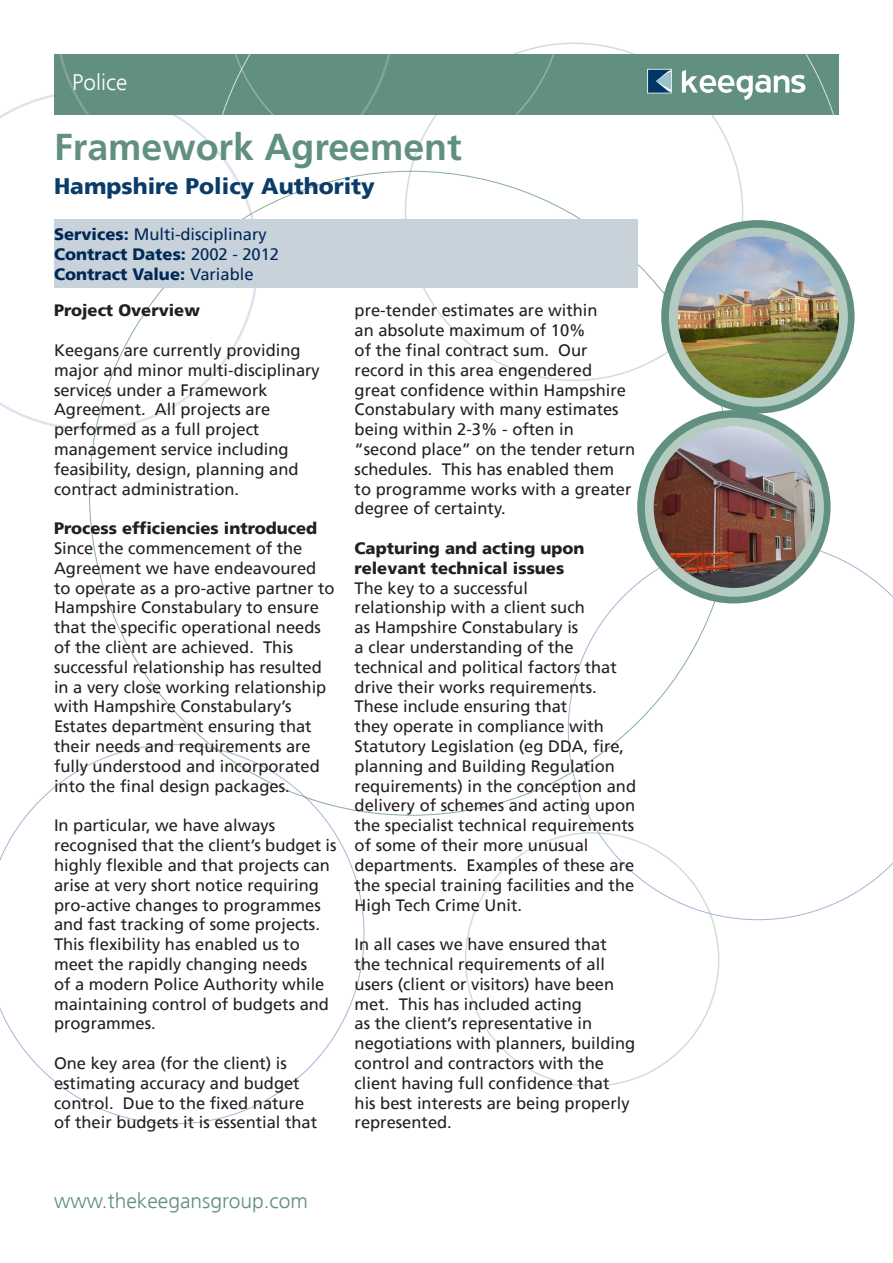
<style>
.page{position:relative;width:893px;height:1263px;background:#fff}
.page>*{position:absolute;margin:0;border:0;box-sizing:border-box;transform-origin:0 0}
.t1{font:700 37.5px "Frutiger";color:#619080}
.t2{font:900 22.5px "Frutiger";color:#093c69}
.t3{font:300 22.5px "Frutiger";color:#fff}
.t4{font:300 21px "Frutiger";color:#619080}
.t5{font:16.5px/19.8px "Frutiger";color:#231f20}
.t6{font:900 16.5px/19.8px "Frutiger";color:#231f20}
.t7{font:900 16.5px "Frutiger";color:#002756}
.t8{font:16.5px "Frutiger";color:#002756}
.s1{font-weight:900}
.s2{font-weight:400}
</style>
<div class="page">
<svg style="left:0;top:94px;width:259px;height:336px"></svg>
<svg style="left:568px;top:540px;width:325px;height:380px"></svg>
<div style="left:55px;top:54px;width:784px;height:61px;background:#619080"></div>
<svg style="left:0;top:744px;width:364px;height:380px"></svg>
<div style="left:54px;top:219px;width:583px;height:69px;background:#c7d2db"></div>
<div style="left:661px;top:220px;width:194px;height:193px;border:10px solid #619080;border-radius:50%"></div>
<div style="left:637px;top:410px;width:194px;height:193px;border:10px solid #619080;border-radius:50%"></div>
<img style="left:673px;top:234px;width:170px;height:167px">
<div style="left:669px;top:228px;width:179px;height:179px;border:9px solid #b4cbc2;border-radius:50%"></div>
<img style="left:649px;top:427px;width:170px;height:163px">
<div style="left:645px;top:418px;width:179px;height:179px;border:9px solid #b4cbc2;border-radius:50%"></div>
<p class="t3" style="left:72px;top:69px;width:56px">Police</p>
<p class="t1" style="left:54px;top:125px;width:409px">Framework Agreement</p>
<p class="t2" style="left:54px;top:172px;width:322px">Hampshire Policy Authority</p>
<p class="t8" style="left:54px;top:225px;width:214px"><span class="s1">Services:</span> Multi-disciplinary</p>
<p class="t7" style="left:54px;top:244px;width:227px">Contract Dates: <span class="s2">2002 - 2012</span></p>
<p class="t7" style="left:54px;top:264px;width:201px">Contract Value: <span class="s2">Variable</span></p>
<p class="t6" style="left:54px;top:301px;width:147px">Project Overview</p>
<p class="t5" style="left:54px;top:340px;width:267px">Keegans are currently providing major and minor multi-disciplinary services under a Framework<br>Agreement. All projects are performed as a full project management service including feasibility, design, planning and contract administration.</p>
<p class="t6" style="left:54px;top:518px;width:265px">Process efficiencies introduced</p>
<p class="t5" style="left:54px;top:538px;width:282px">Since the commencement of the Agreement we have endeavoured to operate as a pro-active partner to Hampshire Constabulary to ensure that the specific operational needs of the client are achieved. This successful relationship has resulted in a very close working relationship with Hampshire Constabulary’s Estates department ensuring that their needs and requirements are fully understood and incorporated into the final design packages.</p>
<p class="t5" style="left:54px;top:816px;width:284px">In particular, we have always recognised that the client’s budget is highly flexible and that projects can arise at very short notice requiring pro-active changes to programmes and fast tracking of some projects.<br>This flexibility has enabled us to meet the rapidly changing needs<br>of a modern Police Authority while maintaining control of budgets and programmes.</p>
<p class="t5" style="left:54px;top:1053px;width:265px">One key area (for the client) is estimating accuracy and budget control. Due to the fixed nature of their budgets it is essential that</p>
<p class="t5" style="left:355px;top:301px;width:282px">pre-tender estimates are within<br>an absolute maximum of 10%<br>of the final contract sum. Our record in this area engendered great confidence within Hampshire<br>Constabulary with many estimates being within 2-3% - often in “second place” on the tender return schedules. This has enabled them<br>to programme works with a greater degree of certainty.</p>
<p class="t6" style="left:355px;top:538px;width:231px">Capturing and acting upon relevant technical issues</p>
<p class="t5" style="left:355px;top:578px;width:283px">The key to a successful<br>relationship with a client such<br>as Hampshire Constabulary is<br>a clear understanding of the technical and political factors that drive their works requirements.<br>These include ensuring that<br>they operate in compliance with<br>Statutory Legislation (eg DDA, fire, planning and Building Regulation requirements) in the conception and delivery of schemes and acting upon the specialist technical requirements of some of their more unusual departments. Examples of these are the special training facilities and the<br>High Tech Crime Unit.</p>
<p class="t5" style="left:355px;top:934px;width:282px">In all cases we have ensured that the technical requirements of all users (client or visitors) have been met. This has included acting<br>as the client’s representative in negotiations with planners, building control and contractors with the client having full confidence that<br>his best interests are being properly represented.</p>
<p class="t4" style="left:54px;top:1189px;width:256px">www.thekeegansgroup.com</p>
</div>
